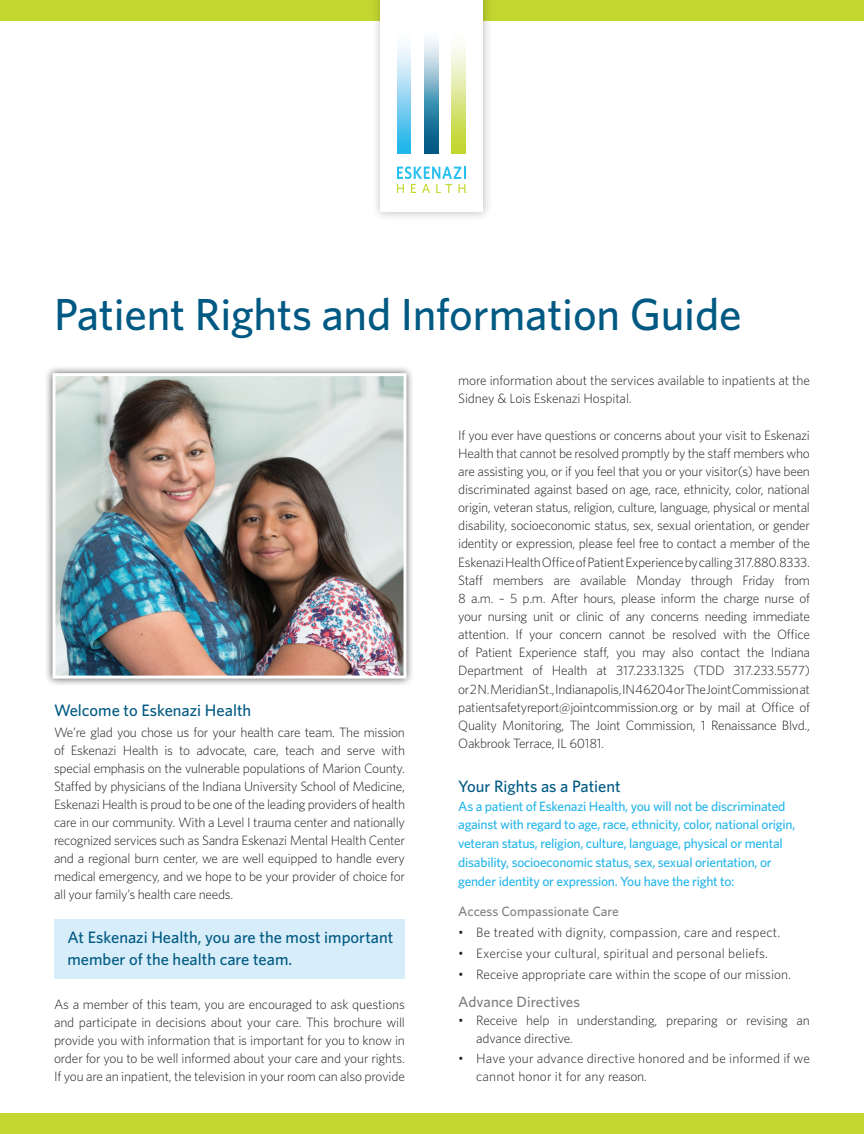
<style>
.page{position:relative;width:864px;height:1134px;background:#fff}
.page>*{position:absolute;margin:0;border:0;box-sizing:border-box;transform-origin:0 0}
.t1{font:500 45px "Whitney";letter-spacing:-.005em;color:#005983}
.t2{font:500 16.5px/22.5px "Whitney";color:#005983}
.t3{font:500 15px "Whitney";color:#7e8083}
.t4{font:300 13.5px/18.1px "Whitney";letter-spacing:-.01em;color:#231f20;text-align:justify}
.t5{font:500 13.5px/18.8px "Whitney";letter-spacing:-.02em;color:#26b6ea}
.t6{font:300 13.5px/18.8px "Whitney";letter-spacing:.01em;color:#231f20}
.t7{font:500 13.5px "Whitney";color:#7e8083}
</style>
<div class="page">
<div style="left:54px;top:919px;width:351px;height:60px;background:#d7edf9"></div>
<div style="left:0;top:0;width:864px;height:21px;background:#c1d72f"></div>
<div style="left:0;top:1113px;width:864px;height:21px;background:#c1d72f"></div>
<div style="left:44px;top:365px;width:371px;height:322px;background:#231f20;opacity:.75"></div>
<img style="left:56px;top:377px;width:346px;height:298px">
<div style="left:52px;top:373px;width:354px;height:306px;border:3px solid #fff"></div>
<div style="left:371px;top:0;width:122px;height:221px;background:#231f20;opacity:.3"></div>
<div style="left:381px;top:0;width:102px;height:212px;background:#fff"></div>
<svg style="left:425px;top:40px;width:13px;height:114px"></svg>
<svg style="left:397px;top:45px;width:14px;height:109px"></svg>
<svg style="left:452px;top:45px;width:14px;height:109px"></svg>
<svg style="left:397px;top:166px;width:71px;height:27px"></svg>
<h1 class="t1" style="left:54px;top:285px;width:689px">Patient Rights and Information Guide</h1>
<p class="t2" style="left:54px;top:699px;width:199px">Welcome to Eskenazi Health</p>
<p class="t4" style="left:54px;top:723px;width:353px">We’re glad you chose us for your health care team. The mission of Eskenazi Health is to advocate, care, teach and serve with special emphasis on the vulnerable populations of Marion County.<br>Staffed by physicians of the Indiana University School of Medicine, Eskenazi Health is proud to be one of the leading providers of health care in our community. With a Level I trauma center and nationally recognized services such as Sandra Eskenazi Mental Health Center and a regional burn center, we are well equipped to handle every medical emergency, and we hope to be your provider of choice for all your family’s health care needs.</p>
<p class="t2" style="left:68px;top:926px;width:327px">At Eskenazi Health, you are the most important member of the health care team.</p>
<p class="t4" style="left:54px;top:995px;width:353px">As a member of this team, you are encouraged to ask questions and participate in decisions about your care. This brochure will provide you with information that is important for you to know in order for you to be well informed about your care and your rights.<br>If you are an inpatient, the television in your room can also provide</p>
<p class="t4" style="left:458px;top:371px;width:353px">more information about the services available to inpatients at the<br>Sidney &amp; Lois Eskenazi Hospital.</p>
<p class="t4" style="left:458px;top:425px;width:353px">If you ever have questions or concerns about your visit to Eskenazi Health that cannot be resolved promptly by the staff members who are assisting you, or if you feel that you or your visitor(s) have been discriminated against based on age, race, ethnicity, color, national origin, veteran status, religion, culture, language, physical or mental disability, socioeconomic status, sex, sexual orientation, or gender identity or expression, please feel free to contact a member of the Eskenazi Health Office of Patient Experience by calling 317.880.8333.<br>Staff members are available Monday through Friday from 8 a.m. – 5 p.m. After hours, please inform the charge nurse of your nursing unit or clinic of any concerns needing immediate attention. If your concern cannot be resolved with the Office of Patient Experience staff, you may also contact the Indiana Department of Health at 317.233.1325 (TDD 317.233.5577) or 2 N. Meridian St., Indianapolis, IN 46204 or The Joint Commission at patientsafetyreport@jointcommission.org or by mail at Office of Quality Monitoring, The Joint Commission, 1 Renaissance Blvd., Oakbrook Terrace, IL 60181.</p>
<p class="t2" style="left:458px;top:775px;width:164px">Your Rights as a Patient</p>
<p class="t5" style="left:458px;top:796px;width:339px">As a patient of Eskenazi Health, you will not be discriminated against with regard to age, race, ethnicity, color, national origin, veteran status, religion, culture, language, physical or mental disability, socioeconomic status, sex, sexual orientation, or gender identity or expression. You have the right to:</p>
<p class="t7" style="left:458px;top:902px;width:162px">Access Compassionate Care</p>
<p class="t6" style="left:458px;top:922px;width:324px">• Be treated with dignity, compassion, care and respect.</p>
<p class="t6" style="left:458px;top:943px;width:311px">• Exercise your cultural, spiritual and personal beliefs.</p>
<p class="t4" style="left:458px;top:965px;width:334px">• Receive appropriate care within the scope of our mission.</p>
<p class="t3" style="left:458px;top:992px;width:123px">Advance Directives</p>
<p class="t4" style="left:476px;top:1011px;width:335px;text-indent:-18px">• Receive help in understanding, preparing or revising an advance directive.</p>
<p class="t6" style="left:476px;top:1048px;width:335px;text-indent:-18px">• Have your advance directive honored and be informed if we cannot honor it for any reason.</p>
</div>
